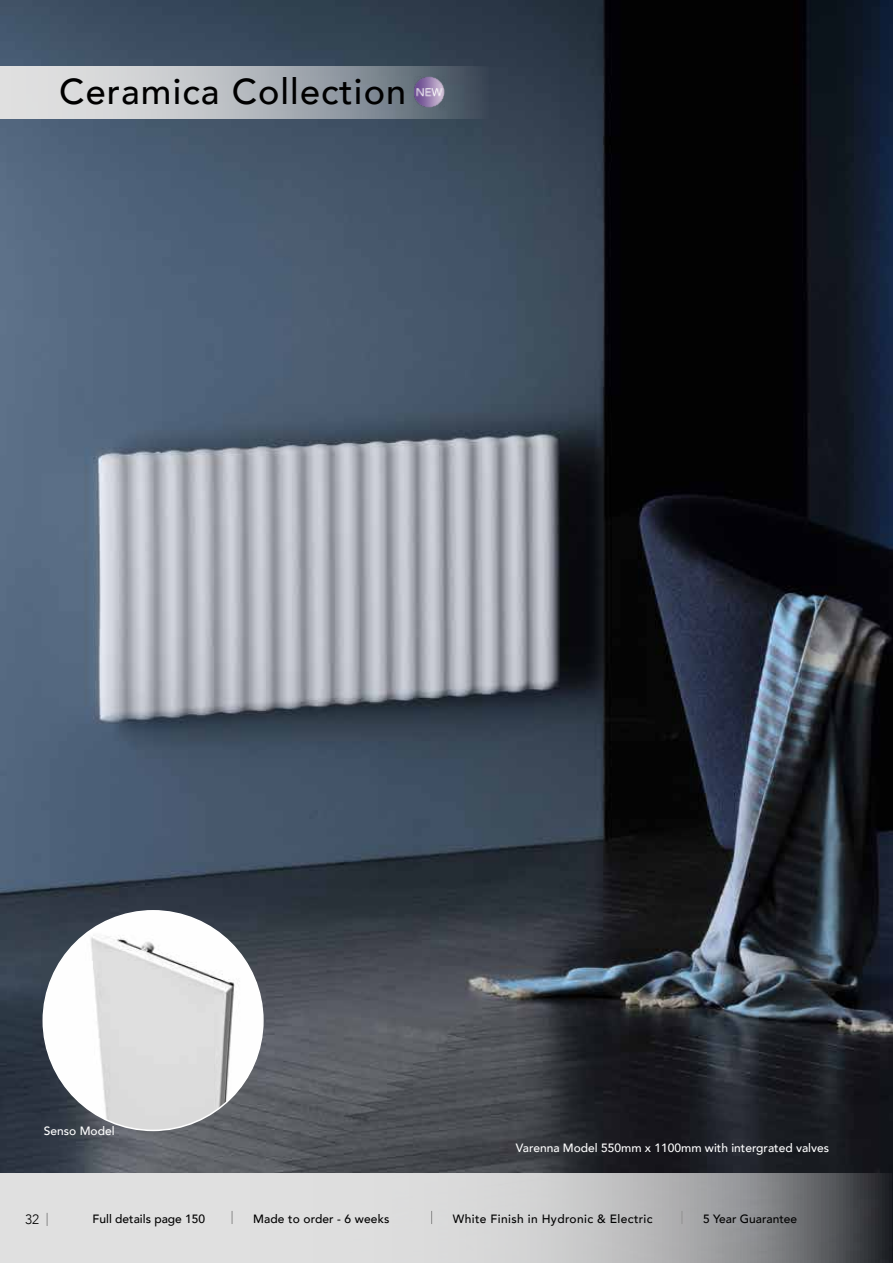
<style>
.page{position:relative;width:893px;height:1263px;background:#fff}
.page>*{position:absolute;margin:0;border:0;box-sizing:border-box;transform-origin:0 0}
.t1{font:500 36px "Avenir";letter-spacing:.03em;color:#000}
.t2{font:300 13.5px "Avenir";color:#000}
.t3{font:500 12px "Avenir";color:#fff}
.t4{font:500 12px "Avenir";letter-spacing:.01em;color:#000}
.t5{font:500 12px "Avenir";letter-spacing:.03em;color:#000}
</style>
<div class="page">
<img style="left:0;top:0;width:893px;height:1263px">
<svg style="left:0;top:67px;width:489px;height:52px;background:#aaafb5"></svg>
<img style="left:43px;top:911px;width:220px;height:219px;border-radius:110px">
<svg style="left:0;top:1174px;width:892px;height:89px;background:#bfbfc0"></svg>
<svg style="left:231px;top:1211px;width:2px;height:13px"></svg>
<svg style="left:431px;top:1211px;width:1px;height:13px"></svg>
<svg style="left:47px;top:1213px;width:1px;height:13px"></svg>
<svg style="left:681px;top:1211px;width:1px;height:13px"></svg>
<img style="left:414px;top:77px;width:30px;height:30px">
<h1 class="t1" style="left:59px;top:60px;width:348px">Ceramica Collection</h1>
<p class="t3" style="left:44px;top:1121px;width:72px">Senso Model</p>
<p class="t3" style="left:516px;top:1138px;width:315px">Varenna Model 550mm x 1100mm with intergrated valves</p>
<p class="t2" style="left:25px;top:1211px;width:16px">32</p>
<p class="t4" style="left:93px;top:1208px;width:114px">Full details page 150</p>
<p class="t4" style="left:253px;top:1208px;width:138px">Made to order - 6 weeks</p>
<p class="t5" style="left:453px;top:1208px;width:201px">White Finish in Hydronic &amp; Electric</p>
<p class="t4" style="left:703px;top:1208px;width:96px">5 Year Guarantee</p>
</div>
